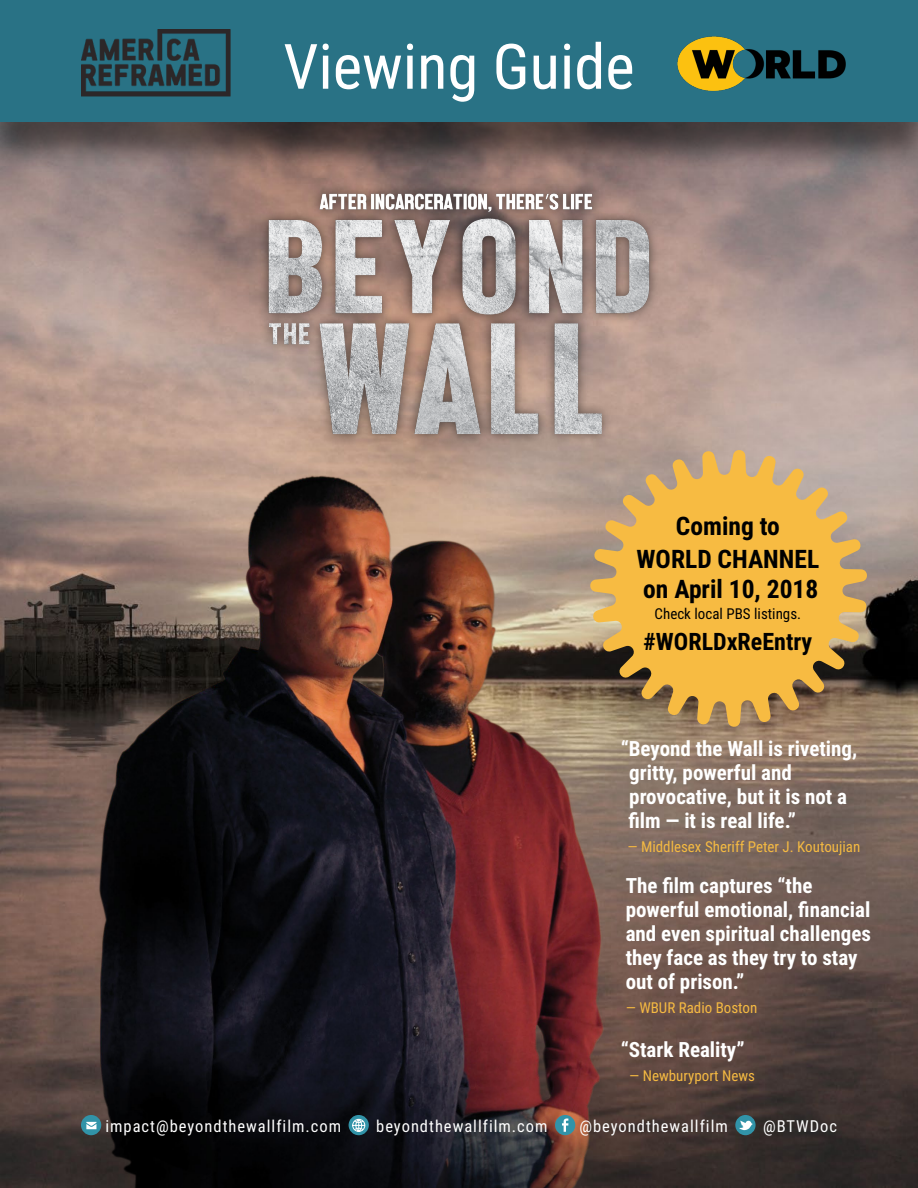
<style>
.page{position:relative;width:918px;height:1188px;background:#fff}
.page>*{position:absolute;margin:0;border:0;box-sizing:border-box;transform-origin:0 0}
.t1{font:62.7px "Roboto Condensed";color:#fff}
.t2{font:700 25.5px/33px "Roboto Condensed";color:#000;text-align:center}
.t3{font:700 24px "Roboto Condensed";color:#000}
.t4{font:700 21px/24px "Roboto Condensed";color:#fff}
.t5{font:16.5px "Roboto Condensed";letter-spacing:.06em;color:#fff}
.t6{font:15px "Roboto Condensed";color:#f5ba42}
.t7{font:15px "Roboto Condensed";color:#000}
</style>
<div class="page">
<img style="left:0;top:171px;width:918px;height:1017px">
<div style="left:0;top:4px;width:918px;height:167px;background:#000;opacity:.5"></div>
<div style="left:0;top:0;width:918px;height:122px;background:#297285"></div>
<img style="left:68px;top:448px;width:549px;height:740px">
<img style="left:241px;top:176px;width:436px;height:284px">
<svg style="left:81px;top:1115px;width:20px;height:20px"></svg>
<svg style="left:86px;top:1122px;width:10px;height:7px"></svg>
<div style="left:349px;top:1115px;width:20px;height:20px;background:#3193a8;border-radius:50%"></div>
<svg style="left:352px;top:1118px;width:14px;height:15px"></svg>
<div style="left:555px;top:1115px;width:20px;height:20px;background:#3193a8;border-radius:50%"></div>
<svg style="left:562px;top:1118px;width:6px;height:14px"></svg>
<div style="left:735px;top:1115px;width:21px;height:20px;background:#3193a8;border-radius:50%"></div>
<svg style="left:739px;top:1121px;width:14px;height:9px"></svg>
<img style="left:82px;top:29px;width:148px;height:67px">
<img style="left:677px;top:36px;width:169px;height:55px">
<svg style="left:588px;top:448px;width:281px;height:281px;background:#d3a655"></svg>
<h1 class="t1" style="left:283px;top:23px;width:353px">Viewing Guide</h1>
<p class="t2" style="left:637px;top:509px;width:184px">Coming to<br>WORLD CHANNEL</p>
<p class="t2" style="left:643px;top:572px;width:177px">on April 10, 2018</p>
<p class="t7" style="left:655px;top:603px;width:148px">Check local PBS listings.</p>
<p class="t3" style="left:644px;top:625px;width:170px">#WORLDxReEntry</p>
<p class="t4" style="left:628px;top:735px;width:230px;text-indent:-8px">“Beyond the Wall is riveting, gritty, powerful and provocative, but it is not a film — it is real life.”</p>
<p class="t6" style="left:627px;top:837px;width:234px">— Middlesex Sheriff Peter J. Koutoujian</p>
<p class="t4" style="left:626px;top:872px;width:247px">The film captures “the powerful emotional, financial and even spiritual challenges they face as they try to stay out of prison.”</p>
<p class="t6" style="left:626px;top:997px;width:133px">— WBUR Radio Boston</p>
<p class="t4" style="left:621px;top:1037px;width:125px">“Stark Reality”</p>
<p class="t6" style="left:629px;top:1066px;width:127px">— Newburyport News</p>
<p class="t5" style="left:105px;top:1115px;width:237px">impact@beyondthewallfilm.com</p>
<p class="t5" style="left:376px;top:1115px;width:173px">beyondthewallfilm.com</p>
<p class="t5" style="left:579px;top:1115px;width:150px">@beyondthewallfilm</p>
<p class="t5" style="left:763px;top:1115px;width:76px">@BTWDoc</p>
</div>
